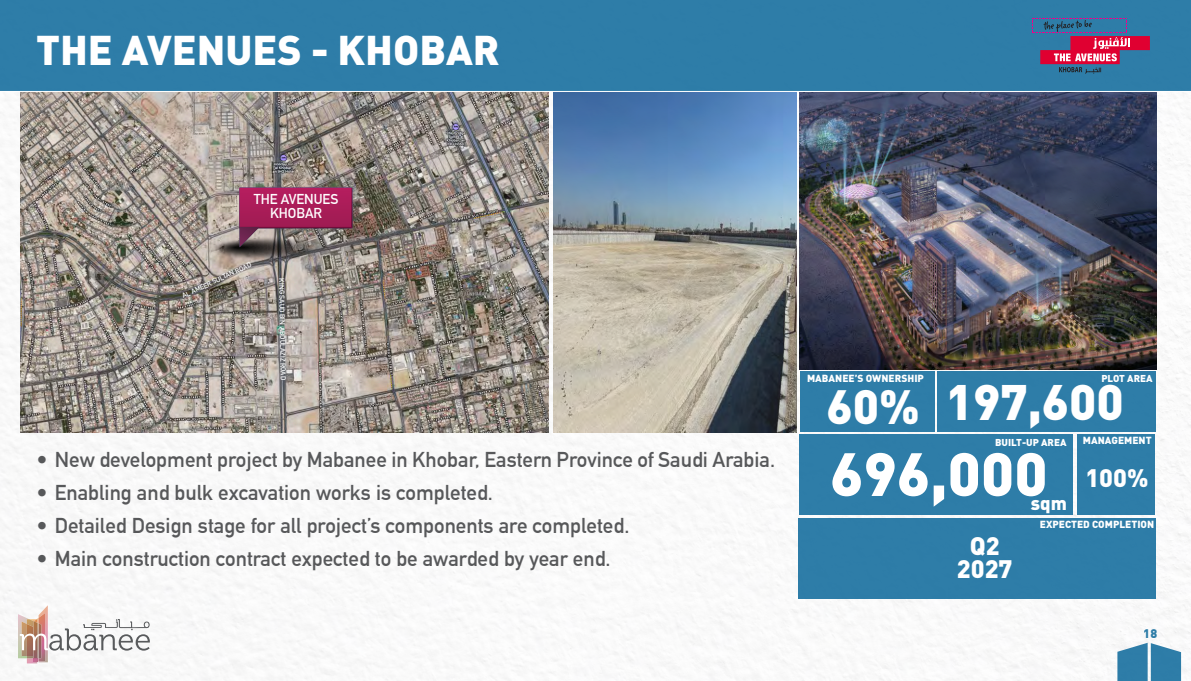
<style>
.page{position:relative;width:1191px;height:681px;background:#fff}
.page>*{position:absolute;margin:0;border:0;box-sizing:border-box;transform-origin:0 0}
.t1{font:900 60px "DIN";color:#fff}
.t2{font:900 49.2px "DIN";color:#fff}
.t3{font:900 47.5px "DIN";color:#fff}
.t4{font:900 41px "DIN";color:#fff}
.t5{font:900 25px "DIN";color:#fff}
.t6{font:700 21px "DIN Alternate";color:#57585a}
.t7{font:900 18.5px "DIN";color:#fff}
.t8{font:700 14px "DIN Alternate";color:#fff}
.t9{font:900 12.4px "DIN";color:#176f9f}
.t10{font:900 10.2px "DIN";color:#fff}
.t11{font:900 9.9px "DIN";color:#fff}
.t12{font:700 7px "DIN Alternate";color:#fff}
</style>
<div class="page">
<img style="left:0;top:90px;width:1191px;height:590px">
<div style="left:0;top:0;width:1191px;height:90px;background:#2e7da8"></div>
<div style="left:798px;top:518px;width:357px;height:80px;background:#2e7da8"></div>
<div style="left:937px;top:371px;width:218px;height:60px;background:#2e7da8"></div>
<div style="left:799px;top:371px;width:135px;height:60px;background:#2e7da8"></div>
<img style="left:800px;top:92px;width:356px;height:277px">
<div style="left:799px;top:434px;width:273px;height:80px;background:#2e7da8"></div>
<div style="left:1077px;top:434px;width:77px;height:80px;background:#2e7da8"></div>
<img style="left:20px;top:92px;width:528px;height:340px">
<svg style="left:207px;top:235px;width:136px;height:28px"></svg>
<svg style="left:209px;top:236px;width:126px;height:26px"></svg>
<svg style="left:210px;top:236px;width:121px;height:25px"></svg>
<svg style="left:211px;top:237px;width:117px;height:23px"></svg>
<svg style="left:212px;top:237px;width:112px;height:23px"></svg>
<svg style="left:213px;top:238px;width:107px;height:21px"></svg>
<svg style="left:214px;top:238px;width:102px;height:21px"></svg>
<svg style="left:216px;top:239px;width:96px;height:19px"></svg>
<svg style="left:217px;top:239px;width:92px;height:19px"></svg>
<svg style="left:218px;top:239px;width:87px;height:18px"></svg>
<svg style="left:219px;top:240px;width:82px;height:17px"></svg>
<svg style="left:220px;top:240px;width:77px;height:16px"></svg>
<svg style="left:221px;top:241px;width:73px;height:14px"></svg>
<svg style="left:222px;top:241px;width:68px;height:14px"></svg>
<svg style="left:223px;top:242px;width:63px;height:12px"></svg>
<svg style="left:224px;top:242px;width:58px;height:12px"></svg>
<svg style="left:225px;top:242px;width:54px;height:11px"></svg>
<div style="left:226px;top:243px;width:49px;height:10px;background:#3b3633;border-radius:50%"></div>
<div style="left:228px;top:244px;width:39px;height:8px;background:#323131;border-radius:50%"></div>
<div style="left:229px;top:244px;width:35px;height:7px;background:#2b2a2a;border-radius:50%"></div>
<div style="left:230px;top:245px;width:30px;height:5px;background:#242322;border-radius:50%"></div>
<div style="left:231px;top:245px;width:25px;height:5px;background:#1b1b1a;border-radius:50%"></div>
<hr style="left:233px;top:246px;width:16px;height:3px;background:#0b0b0a;border-radius:50%">
<svg style="left:234px;top:188px;width:118px;height:60px;background:#993c61"></svg>
<svg style="left:1032px;top:18px;width:117px;height:56px"></svg>
<img style="left:554px;top:92px;width:243px;height:340px">
<hr style="left:0;top:91px;width:1191px;height:1px;background:#fff">
<svg style="left:1117px;top:642px;width:64px;height:38px"></svg>
<svg style="left:18px;top:605px;width:132px;height:58px"></svg>
<p class="t4" style="left:36px;top:23px;width:465px">THE AVENUES - KHOBAR</p>
<p class="t8" style="left:254px;top:188px;width:86px">THE AVENUES</p>
<p class="t8" style="left:270px;top:202px;width:54px">KHOBAR</p>
<p class="t12" style="left:180px;top:291px;width:77px;rotate:-25deg">AL AMEER SULTAN ROAD</p>
<p class="t12" style="left:287px;top:278px;width:103px;rotate:89deg">KING SAUD BIN ABDULAZIZ ROAD</p>
<p class="t6" style="left:37px;top:443px;width:740px">• New development project by Mabanee in Khobar, Eastern Province of Saudi Arabia.</p>
<p class="t6" style="left:37px;top:476px;width:458px">• Enabling and bulk excavation works is completed.</p>
<p class="t6" style="left:37px;top:509px;width:594px">• Detailed Design stage for all project’s components are completed.</p>
<p class="t6" style="left:37px;top:542px;width:575px">• Main construction contract expected to be awarded by year end.</p>
<p class="t10" style="left:807px;top:371px;width:118px">MABANEE’S OWNERSHIP</p>
<p class="t3" style="left:826px;top:375px;width:95px">60%</p>
<p class="t11" style="left:1101px;top:371px;width:53px">PLOT AREA</p>
<p class="t2" style="left:945px;top:369px;width:180px">197,600</p>
<p class="t11" style="left:995px;top:435px;width:73px">BUILT-UP AREA</p>
<p class="t1" style="left:830px;top:434px;width:219px">696,000</p>
<p class="t7" style="left:1031px;top:490px;width:38px">sqm</p>
<p class="t10" style="left:1083px;top:433px;width:70px">MANAGEMENT</p>
<p class="t5" style="left:1085px;top:461px;width:65px">100%</p>
<p class="t5" style="left:969px;top:529px;width:31px">Q2</p>
<p class="t5" style="left:957px;top:552px;width:57px">2027</p>
<p class="t10" style="left:1040px;top:517px;width:116px">EXPECTED COMPLETION</p>
<p class="t9" style="left:1143px;top:624px;width:15px">18</p>
</div>
